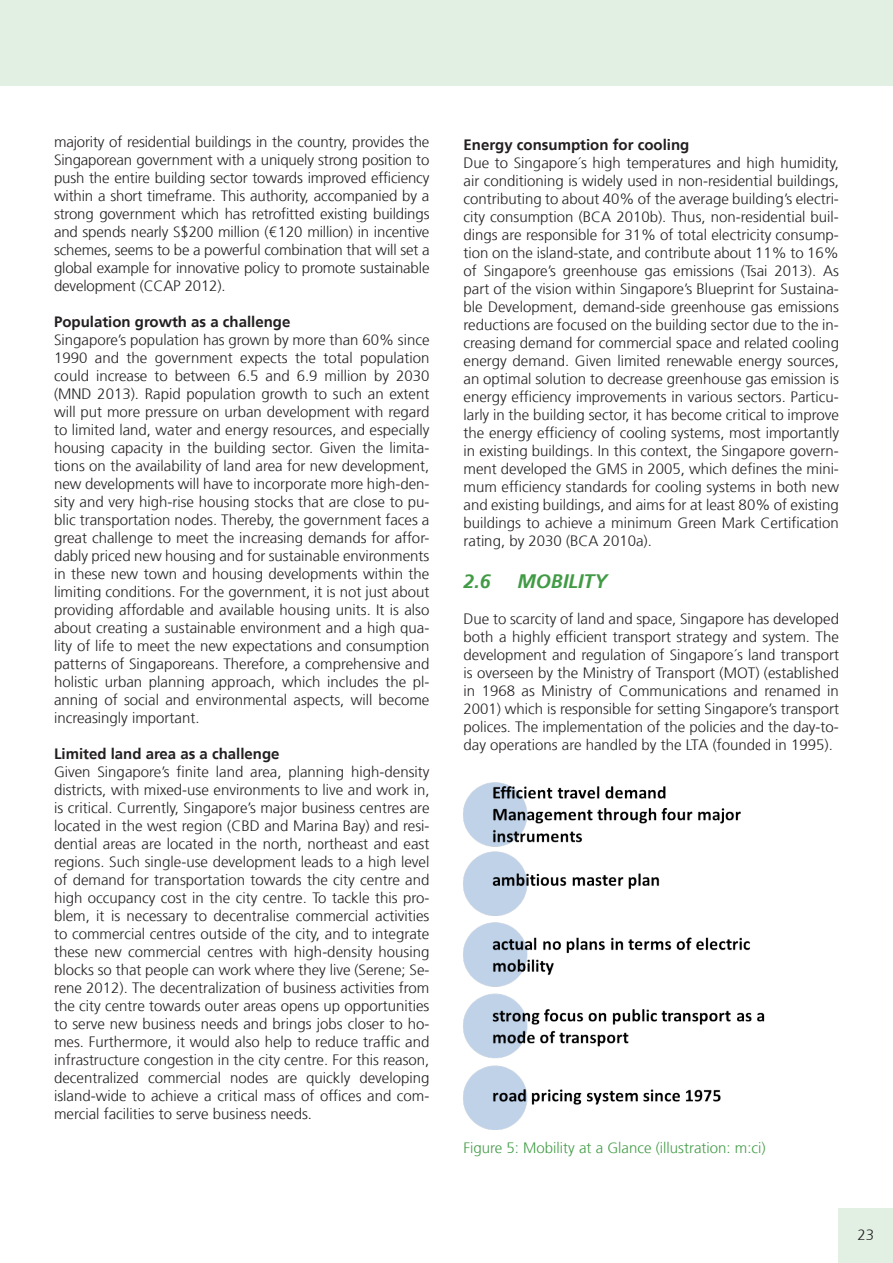
<style>
.page{position:relative;width:893px;height:1263px;background:#fff}
.page>*{position:absolute;margin:0;border:0;box-sizing:border-box;transform-origin:0 0}
.Zwischenüberschrift{font:italic 700 19.5px "Frutiger";color:#419b45}
.t1{font:300 15px/18px "Frutiger";color:#231f20;text-align:justify}
.t2{font:700 15px "Frutiger";color:#231f20}
.Bild-_und_Tabellenun{font:300 15px "Frutiger";color:#419b45}
</style>
<div class="page">
<div style="left:839px;top:1209px;width:54px;height:54px;background:#e2f0e3"></div>
<div style="left:0;top:0;width:893px;height:85px;background:#e2f0e3"></div>
<img style="left:463px;top:782px;width:302px;height:347px">
<p class="t1" style="left:54px;top:133px;width:377px">majority of residential buildings in the country, provides the Singaporean government with a uniquely strong position to push the entire building sector towards improved efficiency within a short timeframe. This authority, accompanied by a strong government which has retrofitted existing buildings and spends nearly S$200 million (€120 million) in incentive schemes, seems to be a powerful combination that will set a global example for innovative policy to promote sustainable development (CCAP 2012).</p>
<p class="t2" style="left:54px;top:313px;width:238px">Population growth as a challenge</p>
<p class="t1" style="left:54px;top:331px;width:377px">Singapore’s population has grown by more than 60% since 1990 and the government expects the total population could increase to between 6.5 and 6.9 million by 2030 (MND 2013). Rapid population growth to such an extent will put more pressure on urban development with regard to limited land, water and energy resources, and especially housing capacity in the building sector. Given the limita&shy;tions on the availability of land area for new development, new developments will have to incorporate more high-den&shy;sity and very high-rise housing stocks that are close to pu&shy;blic transportation nodes. Thereby, the government faces a great challenge to meet the increasing demands for affor&shy;dably priced new housing and for sustainable environments in these new town and housing developments within the limiting conditions. For the government, it is not just about providing affordable and available housing units. It is also about creating a sustainable environment and a high qua&shy;lity of life to meet the new expectations and consumption patterns of Singaporeans. Therefore, a comprehensive and holistic urban planning approach, which includes the pl&shy;anning of social and environmental aspects, will become increasingly important.</p>
<p class="t2" style="left:54px;top:745px;width:227px">Limited land area as a challenge</p>
<p class="t1" style="left:54px;top:763px;width:377px">Given Singapore’s finite land area, planning high-density districts, with mixed-use environments to live and work in, is critical. Currently, Singapore’s major business centres are located in the west region (CBD and Marina Bay) and resi&shy;dential areas are located in the north, northeast and east regions. Such single-use development leads to a high level of demand for transportation towards the city centre and high occupancy cost in the city centre. To tackle this pro&shy;blem, it is necessary to decentralise commercial activities to commercial centres outside of the city, and to integrate these new commercial centres with high-density housing blocks so that people can work where they live (Serene; Se&shy;rene 2012). The decentralization of business activities from the city centre towards outer areas opens up opportunities to serve new business needs and brings jobs closer to ho&shy;mes. Furthermore, it would also help to reduce traffic and infrastructure congestion in the city centre. For this reason, decentralized commercial nodes are quickly developing island-wide to achieve a critical mass of offices and com&shy;mercial facilities to serve business needs.</p>
<p class="t2" style="left:463px;top:136px;width:227px">Energy consumption for cooling</p>
<p class="t1" style="left:463px;top:154px;width:377px">Due to Singapore´s high temperatures and high humidity, air conditioning is widely used in non-residential buildings, contributing to about 40% of the average building’s electri&shy;city consumption (BCA 2010b). Thus, non-residential buil&shy;dings are responsible for 31% of total electricity consump&shy;tion on the island-state, and contribute about 11% to 16% of Singapore’s greenhouse gas emissions (Tsai 2013). As part of the vision within Singapore’s Blueprint for Sustaina&shy;ble Development, demand-side greenhouse gas emissions reductions are focused on the building sector due to the in&shy;creasing demand for commercial space and related cooling energy demand. Given limited renewable energy sources, an optimal solution to decrease greenhouse gas emission is energy efficiency improvements in various sectors. Particu&shy;larly in the building sector, it has become critical to improve the energy efficiency of cooling systems, most importantly in existing buildings. In this context, the Singapore govern&shy;ment developed the GMS in 2005, which defines the mini&shy;mum efficiency standards for cooling systems in both new and existing buildings, and aims for at least 80% of existing buildings to achieve a minimum Green Mark Certification rating, by 2030 (BCA 2010a).</p>
<p class="Zwischenüberschrift" style="left:463px;top:569px;width:29px">2.6</p>
<p class="Zwischenüberschrift" style="left:517px;top:569px;width:91px">MOBILITY</p>
<p class="t1" style="left:463px;top:610px;width:377px">Due to scarcity of land and space, Singapore has developed both a highly efficient transport strategy and system. The development and regulation of Singapore´s land transport is overseen by the Ministry of Transport (MOT) (established in 1968 as Ministry of Communications and renamed in 2001) which is responsible for setting Singapore’s transport polices. The implementation of the policies and the day-to&shy;day operations are handled by the LTA (founded in 1995).</p>
<p class="Bild-_und_Tabellenun" style="left:463px;top:1139px;width:304px">Figure 5: Mobility at a Glance (illustration: m:ci)</p>
<p class="t1" style="left:857px;top:1226px;width:18px">23</p>
</div>
